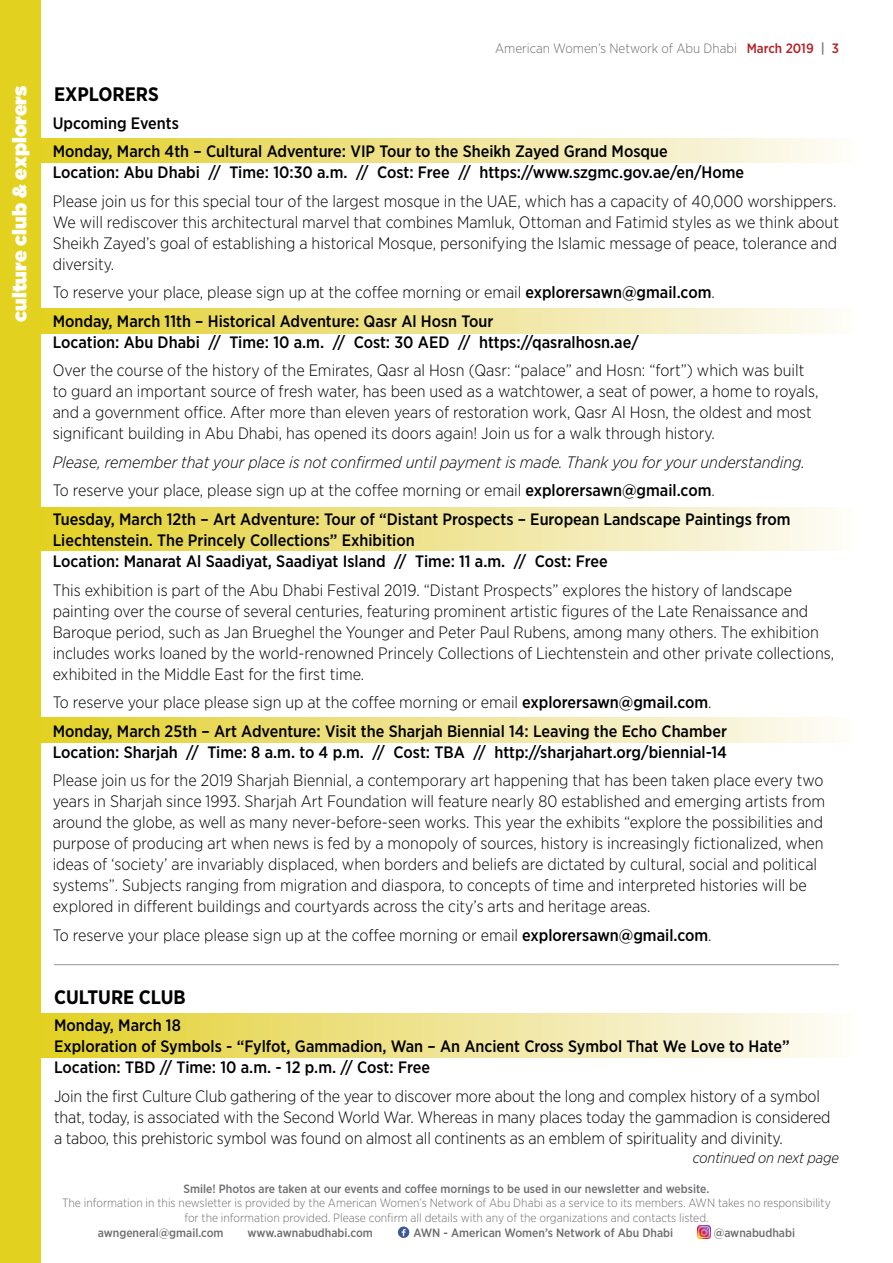
<style>
.page{position:relative;width:893px;height:1263px;background:#fff}
.page>*{position:absolute;margin:0;border:0;box-sizing:border-box;transform-origin:0 0}
.t1{font:19.5px "Gotham Ultra";color:#fff}
.t2{font:700 19.5px "Gotham Narrow";color:#000}
.t3{font:300 16.5px/21px "Gotham Narrow";color:#000}
.t4{font:500 16.5px/28.5px "Gotham Narrow";color:#000}
.t5{font:italic 300 15px "Gotham Narrow";letter-spacing:-.01em;color:#000}
.t6{font:300 13.5px "Gotham Narrow";color:#6d6e71}
.t7{font:300 12px/14.4px "Gotham Narrow";color:#6d6e71;text-align:center}
.t8{font:500 12px "Gotham Narrow";color:#6d6e71}
.s1{font-weight:500;color:#b42024}
.s2{font-weight:500}
.s3{font-weight:300}
.s4{font-weight:300;font-style:italic}
</style>
<div class="page">
<svg style="left:398px;top:1226px;width:11px;height:12px"></svg>
<img style="left:697px;top:1225px;width:14px;height:14px">
<div style="left:39px;top:718px;width:823px;height:24px;background:linear-gradient(to right,#e2cf2b,#fdfbfe)"></div>
<div style="left:41px;top:507px;width:823px;height:44px;background:linear-gradient(to right,#e2cf2b,#fdfbfe)"></div>
<div style="left:41px;top:308px;width:823px;height:25px;background:linear-gradient(to right,#e2cf2b,#fdfbfe)"></div>
<div style="left:0;top:0;width:40px;height:1263px;background:#e2d11f"></div>
<div style="left:41px;top:138px;width:823px;height:25px;background:linear-gradient(to right,#e2cf2b,#fdfbfe)"></div>
<div style="left:41px;top:1013px;width:823px;height:44px;background:linear-gradient(to right,#e2cf2b,#fdfbfe)"></div>
<hr style="left:54px;top:964px;width:785px;height:1px;background:#939598">
<p class="t6" style="left:495px;top:40px;width:345px">American Women’s Network of Abu Dhabi <span class="s1">March 2019</span> <span class="s2">|</span> <span class="s1">3</span></p>
<p class="t1" style="left:8px;top:322px;width:237px;rotate:-90deg">culture club &amp; explorers</p>
<p class="t2" style="left:54px;top:82px;width:106px">EXPLORERS</p>
<p class="t4" style="left:53px;top:109px;width:617px">Upcoming Events<br>Monday, March 4th – Cultural Adventure: VIP Tour to the Sheikh Zayed Grand Mosque</p>
<p class="t4" style="left:53px;top:158px;width:693px">Location: Abu Dhabi // Time: 10:30 a.m. // Cost: Free // https://www.szgmc.gov.ae/en/Home</p>
<p class="t3" style="left:53px;top:190px;width:788px">Please join us for this special tour of the largest mosque in the UAE, which has a capacity of 40,000 worshippers.<br>We will rediscover this architectural marvel that combines Mamluk, Ottoman and Fatimid styles as we think about Sheikh Zayed’s goal of establishing a historical Mosque, personifying the Islamic message of peace, tolerance and diversity.</p>
<p class="t4" style="left:53px;top:278px;width:664px"><span class="s3">To reserve your place, please sign up at the coffee morning or email</span> explorersawn@gmail.com<span class="s3">.<br></span>Monday, March 11th – Historical Adventure: Qasr Al Hosn Tour</p>
<p class="t4" style="left:53px;top:328px;width:588px">Location: Abu Dhabi // Time: 10 a.m. // Cost: 30 AED // https://qasralhosn.ae/</p>
<p class="t3" style="left:53px;top:360px;width:767px">Over the course of the history of the Emirates, Qasr al Hosn (Qasr: “palace” and Hosn: “fort”) which was built to guard an important source of fresh water, has been used as a watchtower, a seat of power, a home to royals, and a government office. After more than eleven years of restoration work, Qasr Al Hosn, the oldest and most significant building in Abu Dhabi, has opened its doors again! Join us for a walk through history.</p>
<p class="t4" style="left:53px;top:448px;width:754px"><span class="s4">Please, remember that your place is not confirmed until payment is made. Thank you for your understanding.<br></span><span class="s3">To reserve your place, please sign up at the coffee morning or email</span> explorersawn@gmail.com<span class="s3">.<br></span>Tuesday, March 12th – Art Adventure: Tour of “Distant Prospects – European Landscape Paintings from</p>
<p class="t4" style="left:53px;top:529px;width:556px;line-height:21px">Liechtenstein. The Princely Collections” Exhibition<br>Location: Manarat Al Saadiyat, Saadiyat Island // Time: 11 a.m. // Cost: Free</p>
<p class="t3" style="left:53px;top:579px;width:783px">This exhibition is part of the Abu Dhabi Festival 2019. “Distant Prospects” explores the history of landscape painting over the course of several centuries, featuring prominent artistic figures of the Late Renaissance and Baroque period, such as Jan Brueghel the Younger and Peter Paul Rubens, among many others. The exhibition includes works loaned by the world-renowned Princely Collections of Liechtenstein and other private collections, exhibited in the Middle East for the first time.</p>
<p class="t4" style="left:53px;top:688px;width:676px"><span class="s3">To reserve your place please sign up at the coffee morning or email</span> explorersawn@gmail.com<span class="s3">.<br></span>Monday, March 25th – Art Adventure: Visit the Sharjah Biennial 14: Leaving the Echo Chamber</p>
<p class="t4" style="left:53px;top:737px;width:676px">Location: Sharjah // Time: 8 a.m. to 4 p.m. // Cost: TBA // http://sharjahart.org/biennial-14</p>
<p class="t3" style="left:53px;top:769px;width:774px">Please join us for the 2019 Sharjah Biennial, a contemporary art happening that has been taken place every two years in Sharjah since 1993. Sharjah Art Foundation will feature nearly 80 established and emerging artists from around the globe, as well as many never-before-seen works. This year the exhibits “explore the possibilities and purpose of producing art when news is fed by a monopoly of sources, history is increasingly fictionalized, when ideas of ‘society’ are invariably displaced, when borders and beliefs are dictated by cultural, social and political systems”. Subjects ranging from migration and diaspora, to concepts of time and interpreted histories will be explored in different buildings and courtyards across the city’s arts and heritage areas.</p>
<p class="t3" style="left:53px;top:924px;width:660px">To reserve your place please sign up at the coffee morning or email <span class="s2">explorersawn@gmail.com</span>.</p>
<p class="t2" style="left:54px;top:984px;width:133px">CULTURE CLUB</p>
<p class="t4" style="left:54px;top:1015px;width:737px;line-height:21px">Monday, March 18<br>Exploration of Symbols - “Fylfot, Gammadion, Wan – An Ancient Cross Symbol That We Love to Hate”<br>Location: TBD // Time: 10 a.m. - 12 p.m. // Cost: Free</p>
<p class="t3" style="left:54px;top:1085px;width:778px">Join the first Culture Club gathering of the year to discover more about the long and complex history of a symbol that, today, is associated with the Second World War. Whereas in many places today the gammadion is considered a taboo, this prehistoric symbol was found on almost all continents as an emblem of spirituality and divinity.</p>
<p class="t5" style="left:693px;top:1148px;width:148px">continued on next page</p>
<p class="t8" style="left:184px;top:1181px;width:527px">Smile! Photos are taken at our events and coffee mornings to be used in our newsletter and website.</p>
<p class="t7" style="left:62px;top:1195px;width:770px">The information in this newsletter is provided by the American Women’s Network of Abu Dhabi as a service to its members. AWN takes no responsibility for the information provided. Please confirm all details with any of the organizations and contacts listed.</p>
<p class="t8" style="left:98px;top:1226px;width:127px">awngeneral@gmail.com</p>
<p class="t8" style="left:248px;top:1226px;width:127px">www.awnabudhabi.com</p>
<p class="t8" style="left:413px;top:1226px;width:261px">AWN - American Women’s Network of Abu Dhabi</p>
<p class="t8" style="left:714px;top:1226px;width:83px">@awnabudhabi</p>
</div>
